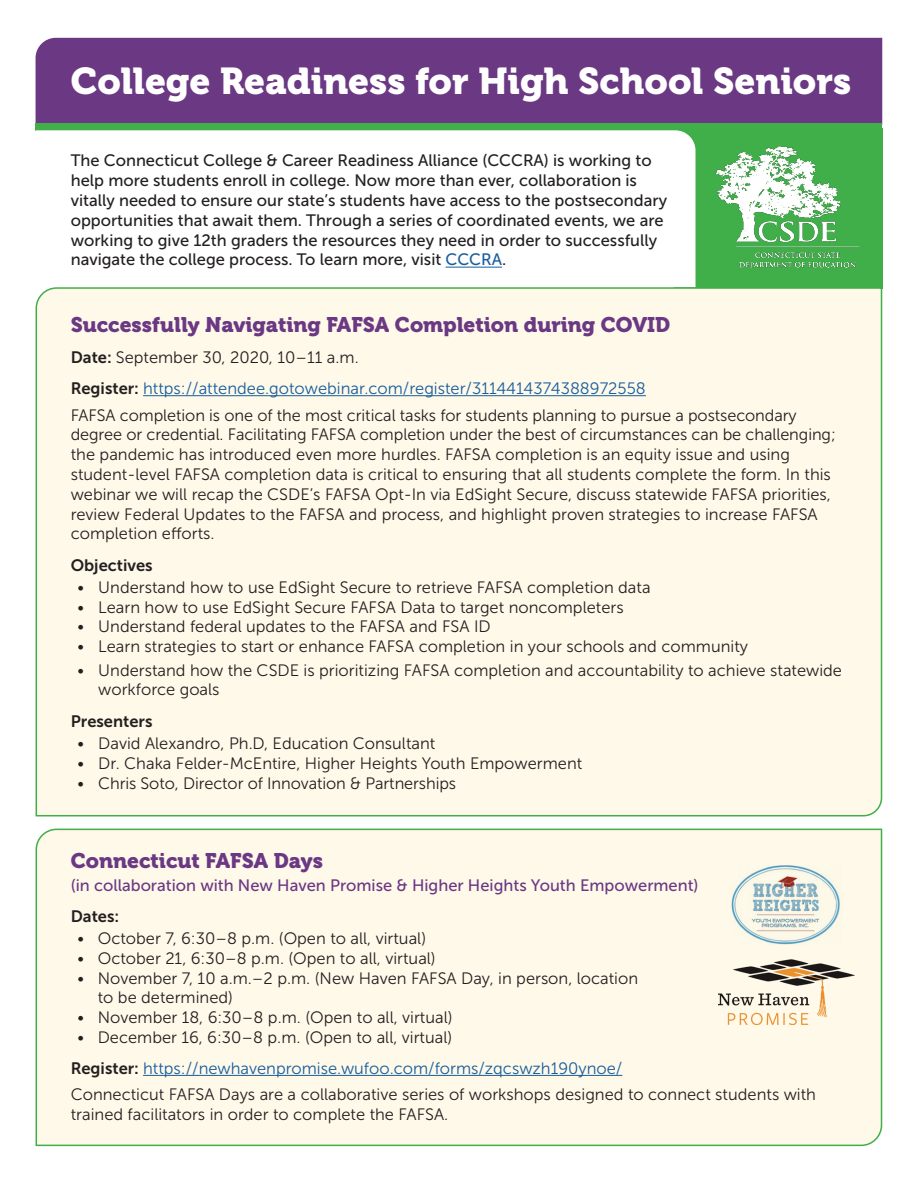
<style>
.page{position:relative;width:918px;height:1188px;background:#fff}
.page>*{position:absolute;margin:0;border:0;box-sizing:border-box;transform-origin:0 0}
.t1{font:37.2px "Museo 900";color:#fff}
.t2{font:21px "Museo 900";color:#6b3883}
.t3{font:16.5px/19.8px "Museo Sans 300";color:#231f20}
.t4{font:16.5px/19.8px "Museo Sans 500";color:#231f20}
.t5{font:16.5px "Museo Sans 300";color:#175d9e}
.t6{font:16.5px "Museo Sans 500";color:#6b3883}
.t7{font:16.5px "Museo Sans 700";color:#231f20}
.s1{color:#175d9e}
.s2{font-family:"Museo Sans 700"}
.s3{font-family:"Museo Sans 700";color:#231f20}
</style>
<div class="page">
<div style="left:674px;top:128px;width:208px;height:161px;background:#40ae49"></div>
<div style="left:36px;top:38px;width:846px;height:85px;background:#6b3883"></div>
<img style="left:715px;top:147px;width:144px;height:121px">
<div style="left:36px;top:123px;width:846px;height:7px;background:#40ae49"></div>
<svg style="left:36px;top:130px;width:660px;height:157px"></svg>
<hr style="left:446px;top:267px;width:56px;height:1px;background:#175d9e">
<div style="left:35px;top:828px;width:848px;height:319px;background:#fef9e9"></div>
<div style="left:35px;top:287px;width:848px;height:530px;background:#fef9e9"></div>
<hr style="left:143px;top:395px;width:503px;height:1px;background:#175d9e">
<hr style="left:143px;top:1075px;width:479px;height:1px;background:#175d9e">
<img style="left:731px;top:866px;width:110px;height:78px">
<img style="left:718px;top:959px;width:136px;height:65px">
<p class="t1" style="left:71px;top:60px;width:782px">College Readiness for High School Seniors</p>
<p class="t4" style="left:71px;top:151px;width:598px">The Connecticut College &amp; Career Readiness Alliance (CCCRA) is working to help more students enroll in college. Now more than ever, collaboration is vitally needed to ensure our state’s students have access to the postsecondary opportunities that await them. Through a series of coordinated events, we are working to give 12th graders the resources they need in order to successfully navigate the college process. To learn more, visit <span class="s1">CCCRA</span>.</p>
<p class="t2" style="left:71px;top:312px;width:601px">Successfully Navigating FAFSA Completion during COVID</p>
<p class="t3" style="left:71px;top:347px;width:290px"><span class="s2">Date:</span> September 30, 2020, 10–11 a.m.</p>
<p class="t5" style="left:71px;top:379px;width:577px"><span class="s3">Register:</span> https://attendee.gotowebinar.com/register/3114414374388972558</p>
<p class="t3" style="left:71px;top:405px;width:767px">FAFSA completion is one of the most critical tasks for students planning to pursue a postsecondary degree or credential. Facilitating FAFSA completion under the best of circumstances can be challenging; the pandemic has introduced even more hurdles. FAFSA completion is an equity issue and using student-level FAFSA completion data is critical to ensuring that all students complete the form. In this webinar we will recap the CSDE’s FAFSA Opt-In via EdSight Secure, discuss statewide FAFSA priorities, review Federal Updates to the FAFSA and process, and highlight proven strategies to increase FAFSA completion efforts.</p>
<p class="t7" style="left:71px;top:556px;width:83px">Objectives</p>
<p class="t3" style="left:78px;top:577px;width:574px">• Understand how to use EdSight Secure to retrieve FAFSA completion data</p>
<p class="t3" style="left:78px;top:597px;width:548px">• Learn how to use EdSight Secure FAFSA Data to target noncompleters</p>
<p class="t3" style="left:78px;top:617px;width:415px">• Understand federal updates to the FAFSA and FSA ID</p>
<p class="t3" style="left:78px;top:637px;width:672px">• Learn strategies to start or enhance FAFSA completion in your schools and community</p>
<p class="t3" style="left:98px;top:660px;width:745px;text-indent:-21px">• Understand how the CSDE is prioritizing FAFSA completion and accountability to achieve statewide workforce goals</p>
<p class="t7" style="left:71px;top:712px;width:83px">Presenters</p>
<p class="t3" style="left:78px;top:733px;width:359px">• David Alexandro, Ph.D, Education Consultant</p>
<p class="t3" style="left:78px;top:753px;width:506px">• Dr. Chaka Felder-McEntire, Higher Heights Youth Empowerment</p>
<p class="t3" style="left:78px;top:773px;width:380px">• Chris Soto, Director of Innovation &amp; Partnerships</p>
<p class="t2" style="left:71px;top:848px;width:254px">Connecticut FAFSA Days</p>
<p class="t6" style="left:71px;top:876px;width:629px">(in collaboration with New Haven Promise &amp; Higher Heights Youth Empowerment)</p>
<p class="t7" style="left:71px;top:907px;width:50px">Dates:</p>
<p class="t3" style="left:77px;top:929px;width:350px">• October 7, 6:30–8 p.m. (Open to all, virtual)</p>
<p class="t3" style="left:77px;top:948px;width:360px">• October 21, 6:30–8 p.m. (Open to all, virtual)</p>
<p class="t3" style="left:98px;top:968px;width:542px;text-indent:-20px">• November 7, 10 a.m.–2 p.m. (New Haven FAFSA Day, in person, location to be determined)</p>
<p class="t3" style="left:77px;top:1008px;width:377px">• November 18, 6:30–8 p.m. (Open to all, virtual)</p>
<p class="t3" style="left:77px;top:1028px;width:376px">• December 16, 6:30–8 p.m. (Open to all, virtual)</p>
<p class="t5" style="left:71px;top:1059px;width:553px"><span class="s3">Register:</span> https://newhavenpromise.wufoo.com/forms/zqcswzh190ynoe/</p>
<p class="t3" style="left:71px;top:1085px;width:747px">Connecticut FAFSA Days are a collaborative series of workshops designed to connect students with trained facilitators in order to complete the FAFSA.</p>
</div>
